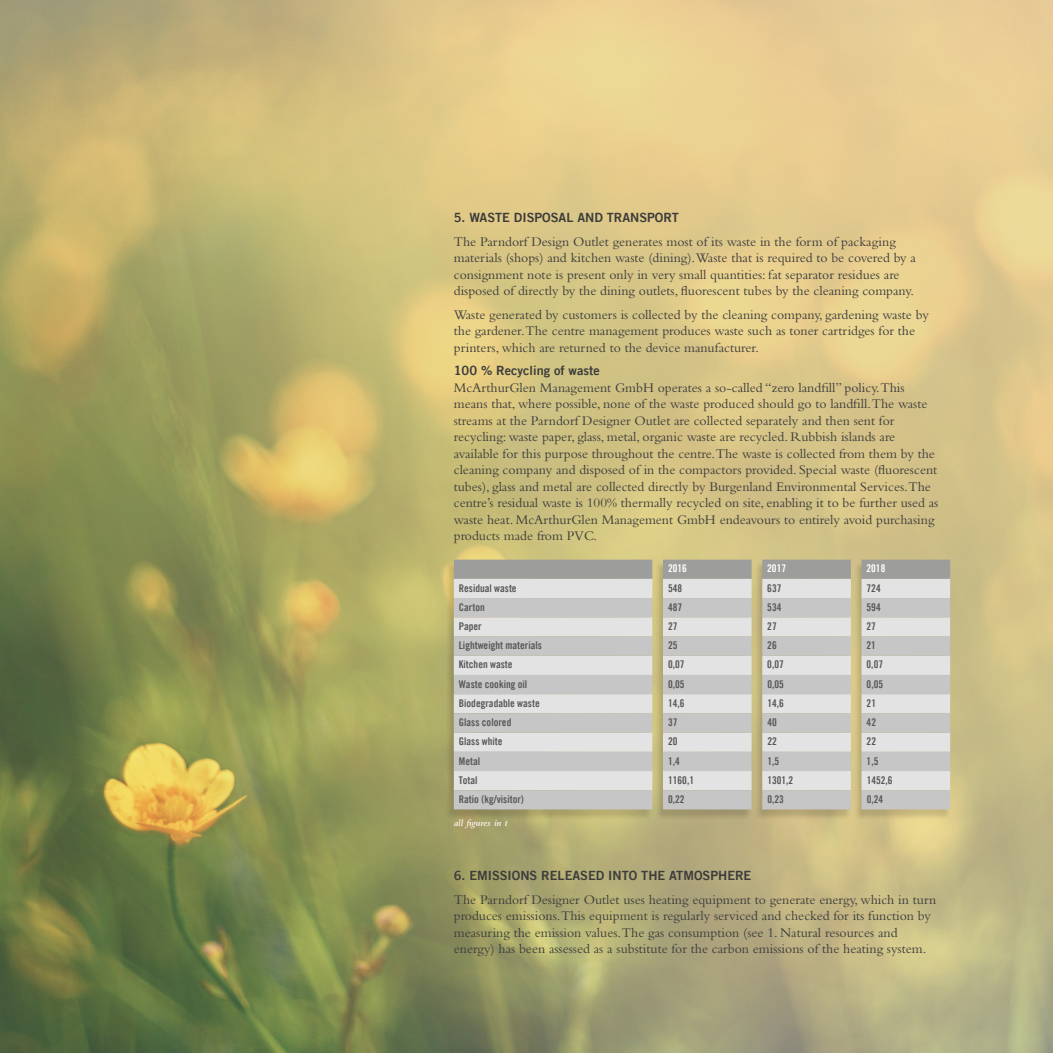
<style>
.page{position:relative;width:1053px;height:1053px;background:#fff}
.page>*{position:absolute;margin:0;border:0;box-sizing:border-box;transform-origin:0 0}
.t1{font:13.75px/16.5px "Bembo Std";color:#3c3c3b}
.t2{font:12.75px "Trade Gothic LT Bold Two";color:#3c3c3b}
.t3{font:10.62px "Trade Gothic LT Bold Cond Twenty";color:#575756}
.t4{font:10.62px "Trade Gothic LT Bold Cond Twenty";color:#fff}
.t5{font:italic 600 10px "Bembo Std";color:#fff}
</style>
<div class="page">
<img style="left:0;top:0;width:1052px;height:1052px">
<div style="left:445px;top:561px;width:506px;height:259px;background:#000;opacity:.15"></div>
<svg style="left:454px;top:559px;width:496px;height:20px;background:#a2a099"></svg>
<svg style="left:454px;top:579px;width:496px;height:19px;background:#e1e0dc"></svg>
<svg style="left:454px;top:598px;width:496px;height:211px;background:#d1d0cc"></svg>
<p class="t2" style="left:454px;top:209px;width:226px">5. WASTE DISPOSAL AND TRANSPORT</p>
<p class="t1" style="left:454px;top:233px;width:463px">The Parndorf Design Outlet generates most of its waste in the form of packaging materials (shops) and kitchen waste (dining).Waste that is required to be covered by a consignment note is present only in very small quantities: fat separator residues are disposed of directly by the dining outlets, fluorescent tubes by the cleaning company.</p>
<p class="t1" style="left:454px;top:306px;width:476px">Waste generated by customers is collected by the cleaning company, gardening waste by the gardener.The centre management produces waste such as toner cartridges for the printers, which are returned to the device manufacturer.</p>
<p class="t2" style="left:454px;top:363px;width:147px">100 % Recycling of waste</p>
<p class="t1" style="left:454px;top:379px;width:486px">McArthurGlen Management GmbH operates a so-called “zero landfill” policy.This means that, where possible, none of the waste produced should go to landfill.The waste streams at the Parndorf Designer Outlet are collected separately and then sent for recycling: waste paper, glass, metal, organic waste are recycled. Rubbish islands are available for this purpose throughout the centre.The waste is collected from them by the cleaning company and disposed of in the compactors provided. Special waste (fluorescent tubes), glass and metal are collected directly by Burgenland Environmental Services.The centre’s residual waste is 100% thermally recycled on site, enabling it to be further used as waste heat. McArthurGlen Management GmbH endeavours to entirely avoid purchasing products made from PVC.</p>
<p class="t4" style="left:668px;top:562px;width:20px">2016</p>
<p class="t4" style="left:767px;top:562px;width:20px">2017</p>
<p class="t4" style="left:866px;top:562px;width:20px">2018</p>
<p class="t3" style="left:459px;top:581px;width:59px">Residual waste</p>
<p class="t3" style="left:668px;top:581px;width:16px">548</p>
<p class="t3" style="left:767px;top:581px;width:16px">637</p>
<p class="t3" style="left:866px;top:581px;width:16px">724</p>
<p class="t3" style="left:459px;top:600px;width:27px">Carton</p>
<p class="t3" style="left:668px;top:600px;width:16px">487</p>
<p class="t3" style="left:767px;top:600px;width:16px">534</p>
<p class="t3" style="left:866px;top:600px;width:16px">594</p>
<p class="t3" style="left:459px;top:619px;width:25px">Paper</p>
<p class="t3" style="left:668px;top:619px;width:11px">27</p>
<p class="t3" style="left:767px;top:619px;width:11px">27</p>
<p class="t3" style="left:866px;top:619px;width:11px">27</p>
<p class="t3" style="left:459px;top:639px;width:85px">Lightweight materials</p>
<p class="t3" style="left:668px;top:639px;width:11px">25</p>
<p class="t3" style="left:767px;top:639px;width:11px">26</p>
<p class="t3" style="left:866px;top:639px;width:11px">21</p>
<p class="t3" style="left:459px;top:658px;width:55px">Kitchen waste</p>
<p class="t3" style="left:668px;top:658px;width:18px">0,07</p>
<p class="t3" style="left:767px;top:658px;width:18px">0,07</p>
<p class="t3" style="left:866px;top:658px;width:18px">0,07</p>
<p class="t3" style="left:459px;top:677px;width:70px">Waste cooking oil</p>
<p class="t3" style="left:668px;top:677px;width:18px">0,05</p>
<p class="t3" style="left:767px;top:677px;width:18px">0,05</p>
<p class="t3" style="left:866px;top:677px;width:18px">0,05</p>
<p class="t3" style="left:459px;top:696px;width:82px">Biodegradable waste</p>
<p class="t3" style="left:668px;top:696px;width:18px">14,6</p>
<p class="t3" style="left:767px;top:696px;width:18px">14,6</p>
<p class="t3" style="left:866px;top:696px;width:11px">21</p>
<p class="t3" style="left:459px;top:715px;width:54px">Glass colored</p>
<p class="t3" style="left:668px;top:715px;width:11px">37</p>
<p class="t3" style="left:767px;top:715px;width:11px">40</p>
<p class="t3" style="left:866px;top:715px;width:11px">42</p>
<p class="t3" style="left:459px;top:735px;width:45px">Glass white</p>
<p class="t3" style="left:668px;top:735px;width:11px">20</p>
<p class="t3" style="left:767px;top:735px;width:11px">22</p>
<p class="t3" style="left:866px;top:735px;width:11px">22</p>
<p class="t3" style="left:459px;top:754px;width:23px">Metal</p>
<p class="t3" style="left:668px;top:754px;width:13px">1,4</p>
<p class="t3" style="left:767px;top:754px;width:13px">1,5</p>
<p class="t3" style="left:866px;top:754px;width:13px">1,5</p>
<p class="t3" style="left:459px;top:773px;width:20px">Total</p>
<p class="t3" style="left:668px;top:773px;width:27px">1160,1</p>
<p class="t3" style="left:767px;top:773px;width:27px">1301,2</p>
<p class="t3" style="left:866px;top:773px;width:27px">1452,6</p>
<p class="t3" style="left:459px;top:792px;width:66px">Ratio (kg/visitor)</p>
<p class="t3" style="left:668px;top:792px;width:18px">0,22</p>
<p class="t3" style="left:767px;top:792px;width:18px">0,23</p>
<p class="t3" style="left:866px;top:792px;width:18px">0,24</p>
<p class="t5" style="left:454px;top:817px;width:55px">all figures in t</p>
<p class="t2" style="left:454px;top:867px;width:299px">6. EMISSIONS RELEASED INTO THE ATMOSPHERE</p>
<p class="t1" style="left:454px;top:891px;width:484px">The Parndorf Designer Outlet uses heating equipment to generate energy, which in turn produces emissions.This equipment is regularly serviced and checked for its function by measuring the emission values.The gas consumption (see 1. Natural resources and energy) has been assessed as a substitute for the carbon emissions of the heating system.</p>
</div>
